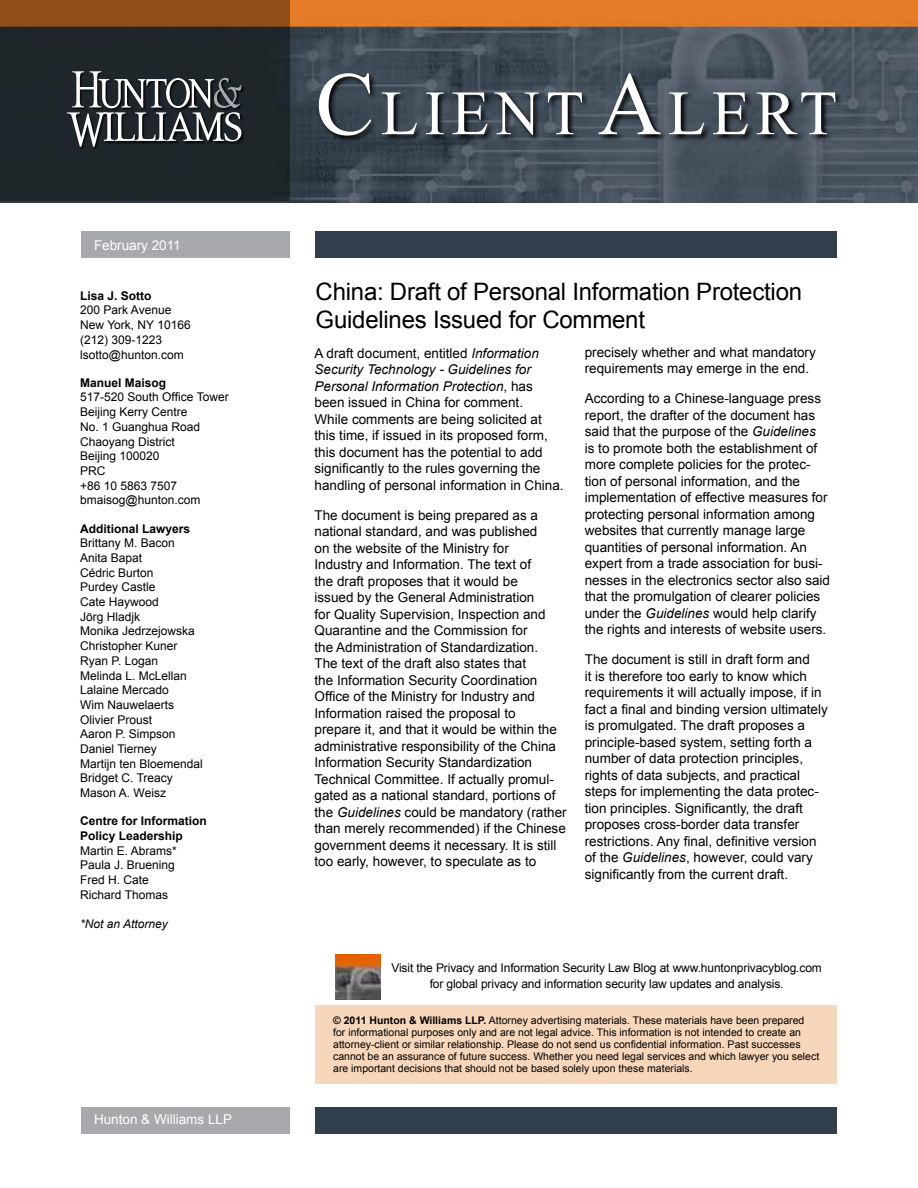
<style>
.page{position:relative;width:918px;height:1188px;background:#fff}
.page>*{position:absolute;margin:0;border:0;box-sizing:border-box;transform-origin:0 0}
.Masthead_title_1_lin{font:63px "Times New Roman";letter-spacing:.1em;color:#fff}
.Header1{font:24px/28.5px "Arial";letter-spacing:-.01em;color:#000}
.body_text{font:13.5px/16.5px "Arial";color:#000}
.LLP___Date{font:13.5px "Arial";color:#fff}
.body_text-2{font:13.5px "Arial";color:#fff}
.contact_body_text{font:12px/14.7px "Arial";color:#000}
.body_text-3{font:12px/16.5px "Arial";letter-spacing:-.01em;color:#000;text-align:center}
.contact_name{font:700 12px/14.7px "Arial";color:#000}
.contact_name-2{font:12px "Arial";color:#000}
.contact_body_text-2{font:italic 12px "Arial";color:#000}
.disclaimer{font:10.5px/12px "Arial";color:#000}
.s1{font-size:90px}
.s2{font-style:italic}
.s3{font-weight:700}
</style>
<div class="page">
<img style="left:0;top:0;width:918px;height:202px">
<svg style="left:0;top:0;width:290px;height:201px;background:#322c27"></svg>
<div style="left:316px;top:1107px;width:521px;height:27px;background:#313e4b"></div>
<div style="left:316px;top:231px;width:521px;height:27px;background:#313e4b"></div>
<div style="left:81px;top:231px;width:209px;height:27px;background:#a7a9ac"></div>
<div style="left:81px;top:1107px;width:209px;height:27px;background:#a7a9ac"></div>
<div style="left:67px;top:72px;width:177px;height:78px;background:#000;opacity:.75"></div>
<svg style="left:67px;top:71px;width:174px;height:76px"></svg>
<svg style="left:317px;top:72px;width:526px;height:71px;background:#3a444e"></svg>
<div style="left:316px;top:1006px;width:521px;height:78px;background:#f7d7bc"></div>
<img style="left:335px;top:954px;width:45px;height:45px">
<p class="body_text-2" style="left:94px;top:236px;width:88px">February 2011</p>
<p class="contact_name" style="left:80px;top:289px;width:73px">Lisa J. Sotto</p>
<p class="contact_body_text" style="left:80px;top:303px;width:93px">200 Park Avenue</p>
<p class="contact_body_text" style="left:80px;top:318px;width:112px">New York, NY 10166</p>
<p class="contact_body_text" style="left:80px;top:332px;width:84px">(212) 309-1223</p>
<p class="contact_body_text" style="left:80px;top:347px;width:105px">lsotto@hunton.com</p>
<p class="contact_name" style="left:80px;top:376px;width:88px">Manuel Maisog</p>
<p class="contact_body_text" style="left:80px;top:390px;width:150px">517-520 South Office Tower</p>
<p class="contact_body_text" style="left:80px;top:405px;width:109px">Beijing Kerry Centre</p>
<p class="contact_body_text" style="left:80px;top:419px;width:122px">No. 1 Guanghua Road</p>
<p class="contact_body_text" style="left:80px;top:434px;width:96px">Chaoyang District</p>
<p class="contact_body_text" style="left:80px;top:449px;width:81px">Beijing 100020</p>
<p class="contact_body_text" style="left:80px;top:463px;width:27px">PRC</p>
<p class="contact_body_text" style="left:80px;top:478px;width:99px">+86 10 5863 7507</p>
<p class="contact_body_text" style="left:80px;top:493px;width:122px">bmaisog@hunton.com</p>
<p class="contact_name" style="left:80px;top:521px;width:112px">Additional Lawyers</p>
<p class="contact_body_text" style="left:80px;top:536px;width:96px">Brittany M. Bacon</p>
<p class="contact_body_text" style="left:80px;top:550px;width:64px">Anita Bapat</p>
<p class="contact_body_text" style="left:80px;top:565px;width:75px">Cédric Burton</p>
<p class="contact_body_text" style="left:80px;top:580px;width:80px">Purdey Castle<br>Cate Haywood</p>
<p class="contact_body_text" style="left:80px;top:609px;width:62px">Jörg Hladjk</p>
<p class="contact_body_text" style="left:80px;top:624px;width:116px">Monika Jedrzejowska</p>
<p class="contact_body_text" style="left:80px;top:639px;width:99px">Christopher Kuner<br>Ryan P. Logan</p>
<p class="contact_body_text" style="left:80px;top:668px;width:108px">Melinda L. McLellan</p>
<p class="contact_body_text" style="left:80px;top:683px;width:90px">Lalaine Mercado</p>
<p class="contact_body_text" style="left:80px;top:697px;width:96px">Wim Nauwelaerts</p>
<p class="contact_body_text" style="left:80px;top:712px;width:74px">Olivier Proust</p>
<p class="contact_body_text" style="left:80px;top:727px;width:97px">Aaron P. Simpson</p>
<p class="contact_body_text" style="left:80px;top:742px;width:78px">Daniel Tierney</p>
<p class="contact_body_text" style="left:80px;top:756px;width:124px">Martijn ten Bloemendal</p>
<p class="contact_name-2" style="left:80px;top:770px;width:94px">Bridget C. Treacy</p>
<p class="contact_body_text" style="left:80px;top:786px;width:87px">Mason A. Weisz</p>
<p class="contact_name" style="left:80px;top:814px;width:128px">Centre for Information<br>Policy Leadership</p>
<p class="contact_body_text" style="left:80px;top:843px;width:98px">Martin E. Abrams*</p>
<p class="contact_body_text" style="left:80px;top:858px;width:96px">Paula J. Bruening</p>
<p class="contact_body_text" style="left:80px;top:873px;width:70px">Fred H. Cate</p>
<p class="contact_body_text" style="left:80px;top:887px;width:89px">Richard Thomas</p>
<p class="contact_body_text-2" style="left:80px;top:916px;width:89px">*Not an Attorney</p>
<p class="LLP___Date" style="left:94px;top:1111px;width:140px">Hunton &amp; Williams LLP</p>
<p class="Masthead_title_1_lin" style="left:316px;top:71px;width:523px"><span class="s1">C</span>LIENT <span class="s1">A</span>LERT</p>
<p class="Header1" style="left:316px;top:277px;width:488px">China: Draft of Personal Information Protection<br>Guidelines Issued for Comment</p>
<p class="body_text" style="left:315px;top:345px;width:251px">A draft document, entitled <span class="s2">Information Security Technology - Guidelines for Personal Information Protection</span>, has been issued in China for comment.<br>While comments are being solicited at this time, if issued in its proposed form, this document has the potential to add significantly to the rules governing the handling of personal information in China.</p>
<p class="body_text" style="left:315px;top:507px;width:254px">The document is being prepared as a national standard, and was published<br>on the website of the Ministry for<br>Industry and Information. The text of<br>the draft proposes that it would be<br>issued by the General Administration<br>for Quality Supervision, Inspection and Quarantine and the Commission for<br>the Administration of Standardization.<br>The text of the draft also states that<br>the Information Security Coordination Office of the Ministry for Industry and Information raised the proposal to<br>prepare it, and that it would be within the administrative responsibility of the China Information Security Standardization Technical Committee. If actually promul&shy;gated as a national standard, portions of the <span class="s2">Guidelines</span> could be mandatory (rather than merely recommended) if the Chinese government deems it necessary. It is still too early, however, to speculate as to</p>
<p class="body_text" style="left:585px;top:344px;width:233px">precisely whether and what mandatory requirements may emerge in the end.</p>
<p class="body_text" style="left:585px;top:390px;width:247px">According to a Chinese-language press report, the drafter of the document has said that the purpose of the <span class="s2">Guidelines<br></span>is to promote both the establishment of more complete policies for the protec&shy;tion of personal information, and the implementation of effective measures for protecting personal information among websites that currently manage large quantities of personal information. An expert from a trade association for busi&shy;nesses in the electronics sector also said that the promulgation of clearer policies under the <span class="s2">Guidelines</span> would help clarify the rights and interests of website users.</p>
<p class="body_text" style="left:585px;top:651px;width:245px">The document is still in draft form and<br>it is therefore too early to know which requirements it will actually impose, if in fact a final and binding version ultimately is promulgated. The draft proposes a principle-based system, setting forth a number of data protection principles, rights of data subjects, and practical steps for implementing the data protec&shy;tion principles. Significantly, the draft proposes cross-border data transfer restrictions. Any final, definitive version of the <span class="s2">Guidelines</span>, however, could vary significantly from the current draft.</p>
<p class="body_text-3" style="left:391px;top:959px;width:432px">Visit the Privacy and Information Security Law Blog at www.huntonprivacyblog.com for global privacy and information security law updates and analysis.</p>
<p class="disclaimer" style="left:333px;top:1015px;width:488px"><span class="s3">© 2011 Hunton &amp; Williams LLP.</span> Attorney advertising materials. These materials have been prepared<br>for informational purposes only and are not legal advice. This information is not intended to create an attorney-client or similar relationship. Please do not send us confidential information. Past successes cannot be an assurance of future success. Whether you need legal services and which lawyer you select are important decisions that should not be based solely upon these materials.</p>
</div>
